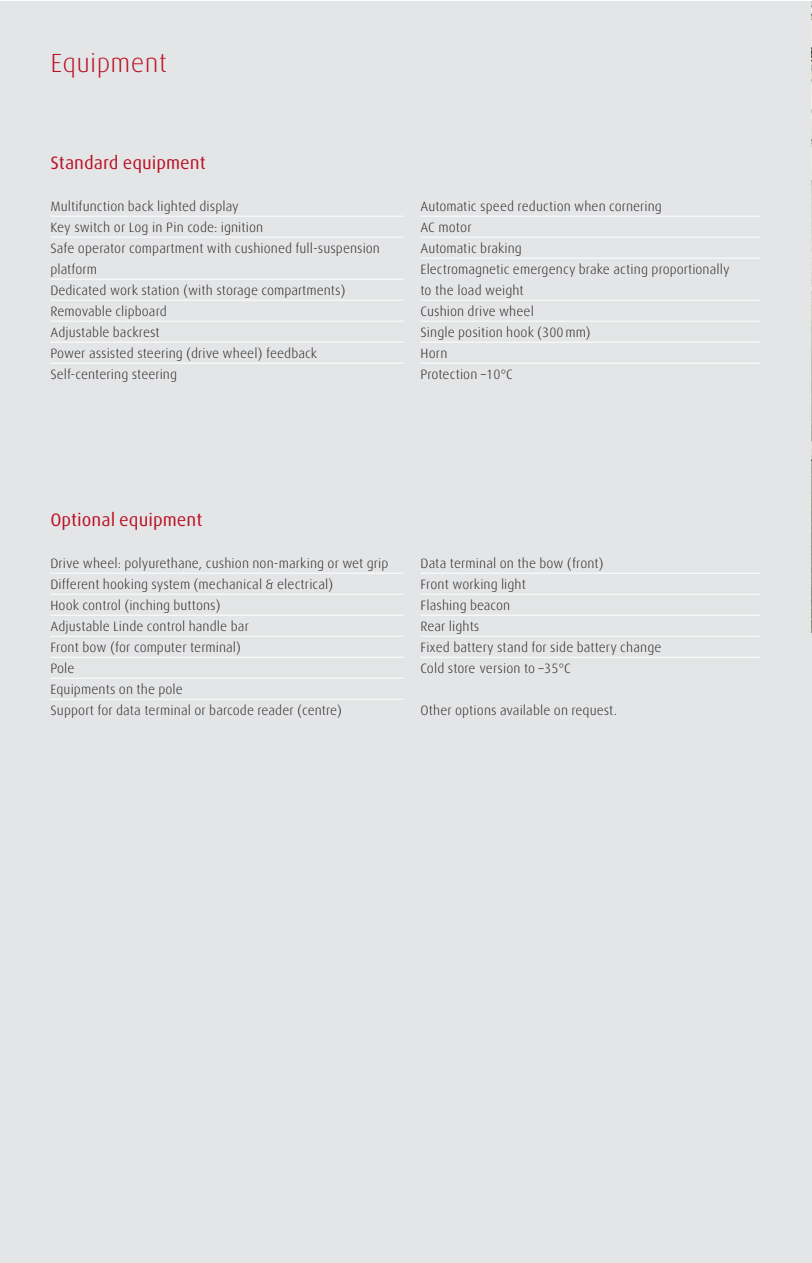
<style>
.page{position:relative;width:812px;height:1263px;background:#fff}
.page>*{position:absolute;margin:0;border:0;box-sizing:border-box;transform-origin:0 0}
.t1{font:300 26.25px "Linde Dax";letter-spacing:.01em;color:#ba1126}
.t2{font:18px "Linde Dax";color:#ba1126}
.t3{font:300 13.5px/21px "Linde Dax";letter-spacing:.005em;color:#231f20}
</style>
<div class="page">
<div style="left:0;top:1px;width:812px;height:1262px;background:#e4e5e6"></div>
<hr style="left:50px;top:216px;width:353px;height:1px;background:#fff">
<hr style="left:50px;top:237px;width:353px;height:1px;background:#fff">
<hr style="left:50px;top:279px;width:353px;height:1px;background:#fff">
<hr style="left:50px;top:300px;width:353px;height:1px;background:#fff">
<hr style="left:50px;top:321px;width:353px;height:1px;background:#fff">
<hr style="left:50px;top:342px;width:353px;height:1px;background:#fff">
<hr style="left:50px;top:363px;width:353px;height:1px;background:#fff">
<hr style="left:50px;top:573px;width:353px;height:1px;background:#fff">
<hr style="left:50px;top:594px;width:353px;height:1px;background:#fff">
<hr style="left:50px;top:615px;width:353px;height:1px;background:#fff">
<hr style="left:50px;top:636px;width:353px;height:1px;background:#fff">
<hr style="left:50px;top:657px;width:353px;height:1px;background:#fff">
<hr style="left:50px;top:678px;width:353px;height:1px;background:#fff">
<hr style="left:50px;top:699px;width:353px;height:1px;background:#fff">
<hr style="left:420px;top:216px;width:341px;height:1px;background:#fff">
<hr style="left:420px;top:237px;width:341px;height:1px;background:#fff">
<hr style="left:420px;top:258px;width:341px;height:1px;background:#fff">
<hr style="left:420px;top:300px;width:341px;height:1px;background:#fff">
<hr style="left:420px;top:321px;width:341px;height:1px;background:#fff">
<hr style="left:420px;top:342px;width:341px;height:1px;background:#fff">
<hr style="left:420px;top:363px;width:341px;height:1px;background:#fff">
<hr style="left:420px;top:573px;width:341px;height:1px;background:#fff">
<hr style="left:420px;top:594px;width:341px;height:1px;background:#fff">
<hr style="left:420px;top:615px;width:341px;height:1px;background:#fff">
<hr style="left:420px;top:636px;width:341px;height:1px;background:#fff">
<hr style="left:420px;top:657px;width:341px;height:1px;background:#fff">
<img style="left:811px;top:1px;width:1px;height:631px">
<h1 class="t1" style="left:50px;top:52px;width:118px">Equipment</h1>
<h2 class="t2" style="left:50px;top:155px;width:157px">Standard equipment</h2>
<p class="t3" style="left:50px;top:197px;width:331px">Multifunction back lighted display<br>Key switch or Log in Pin code: ignition<br>Safe operator compartment with cushioned full-suspension platform<br>Dedicated work station (with storage compartments)<br>Removable clipboard<br>Adjustable backrest<br>Power assisted steering (drive wheel) feedback Self-centering steering</p>
<p class="t3" style="left:420px;top:197px;width:311px">Automatic speed reduction when cornering<br>AC motor<br>Automatic braking<br>Electromagnetic emergency brake acting proportionally to the load weight<br>Cushion drive wheel<br>Single position hook (300 mm)<br>Horn<br>Protection –10°C</p>
<h2 class="t2" style="left:50px;top:512px;width:153px">Optional equipment</h2>
<p class="t3" style="left:50px;top:554px;width:340px">Drive wheel: polyurethane, cushion non-marking or wet grip Different hooking system (mechanical &amp; electrical)<br>Hook control (inching buttons)<br>Adjustable Linde control handle bar<br>Front bow (for computer terminal)<br>Pole<br>Equipments on the pole<br>Support for data terminal or barcode reader (centre)</p>
<p class="t3" style="left:420px;top:554px;width:242px">Data terminal on the bow (front)<br>Front working light<br>Flashing beacon<br>Rear lights<br>Fixed battery stand for side battery change<br>Cold store version to –35°C</p>
<p class="t3" style="left:420px;top:701px;width:198px">Other options available on request.</p>
</div>
